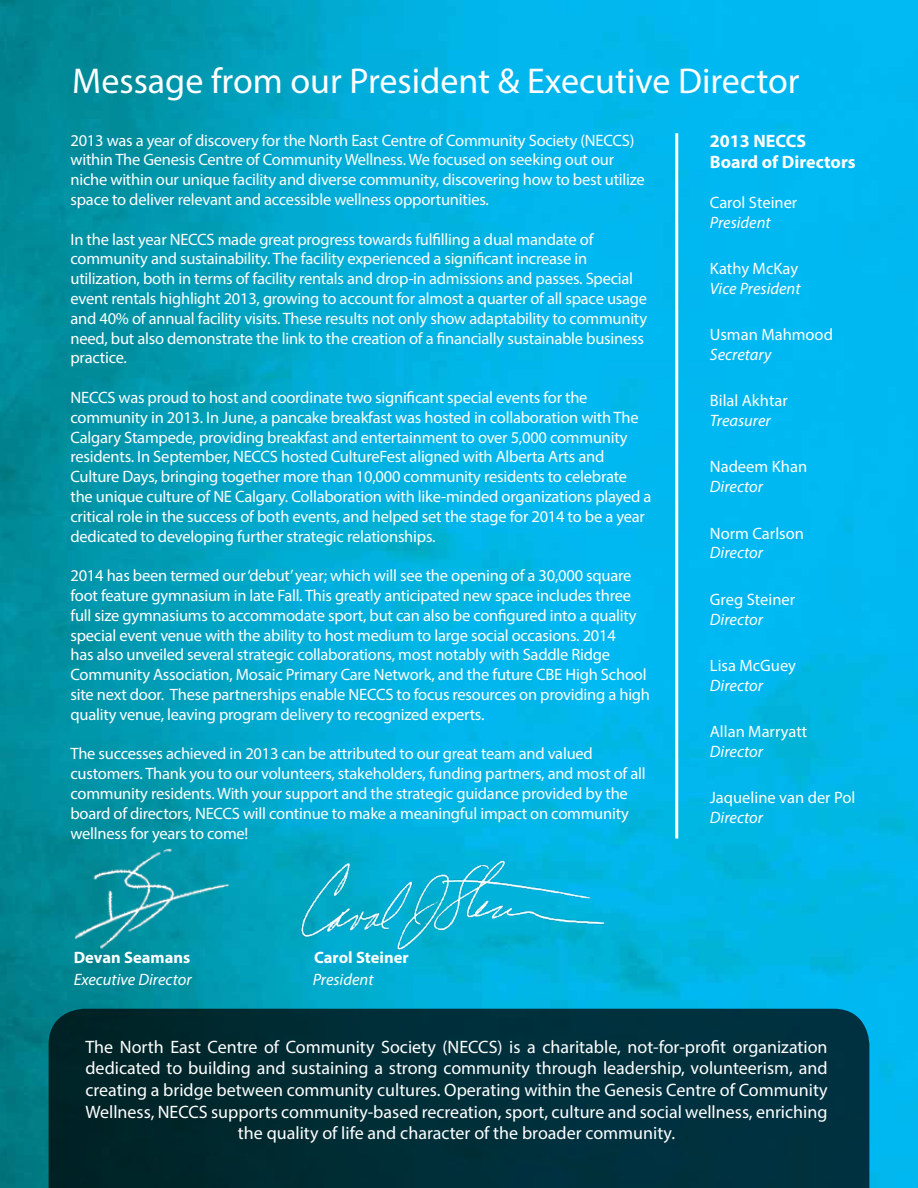
<style>
.page{position:relative;width:918px;height:1188px;background:#fff}
.page>*{position:absolute;margin:0;border:0;box-sizing:border-box;transform-origin:0 0}
.t1{font:36px "Myriad Pro";color:#fff}
.t2{font:18px/21.6px "Myriad Pro";color:#fff;text-align:center}
.t3{font:700 18px/21.6px "Myriad Pro";color:#fff}
.t4{font:16.5px/19.8px "Myriad Pro";letter-spacing:-.015em;color:#fff}
.t5{font:italic 16.5px "Myriad Pro";color:#fff}
.t6{font:700 16.5px "Myriad Pro";color:#fff}
</style>
<div class="page">
<img style="left:0;top:0;width:918px;height:1188px">
<svg style="left:49px;top:1009px;width:820px;height:179px;background:#002d37"></svg>
<img style="left:299px;top:851px;width:309px;height:102px">
<hr style="left:675px;top:133px;width:3px;height:706px;background:#fff">
<img style="left:74px;top:835px;width:164px;height:130px">
<h1 class="t1" style="left:72px;top:59px;width:729px">Message from our President &amp; Executive Director</h1>
<p class="t4" style="left:70px;top:130px;width:576px">2013 was a year of discovery for the North East Centre of Community Society (NECCS) within The Genesis Centre of Community Wellness. We focused on seeking out our niche within our unique facility and diverse community, discovering how to best utilize space to deliver relevant and accessible wellness opportunities.</p>
<p class="t4" style="left:70px;top:229px;width:578px">In the last year NECCS made great progress towards fulfilling a dual mandate of community and sustainability. The facility experienced a significant increase in utilization, both in terms of facility rentals and drop-in admissions and passes. Special event rentals highlight 2013, growing to account for almost a quarter of all space usage and 40% of annual facility visits. These results not only show adaptability to community need, but also demonstrate the link to the creation of a financially sustainable business practice.</p>
<p class="t4" style="left:70px;top:387px;width:583px">NECCS was proud to host and coordinate two significant special events for the community in 2013. In June, a pancake breakfast was hosted in collaboration with The Calgary Stampede, providing breakfast and entertainment to over 5,000 community residents. In September, NECCS hosted CultureFest aligned with Alberta Arts and Culture Days, bringing together more than 10,000 community residents to celebrate the unique culture of NE Calgary. Collaboration with like-minded organizations played a critical role in the success of both events, and helped set the stage for 2014 to be a year dedicated to developing further strategic relationships.</p>
<p class="t4" style="left:70px;top:565px;width:581px">2014 has been termed our ‘debut’ year; which will see the opening of a 30,000 square foot feature gymnasium in late Fall. This greatly anticipated new space includes three full size gymnasiums to accommodate sport, but can also be configured into a quality special event venue with the ability to host medium to large social occasions. 2014<br>has also unveiled several strategic collaborations, most notably with Saddle Ridge Community Association, Mosaic Primary Care Network, and the future CBE High School site next door. These partnerships enable NECCS to focus resources on providing a high quality venue, leaving program delivery to recognized experts.</p>
<p class="t4" style="left:70px;top:744px;width:577px">The successes achieved in 2013 can be attributed to our great team and valued customers. Thank you to our volunteers, stakeholders, funding partners, and most of all community residents. With your support and the strategic guidance provided by the board of directors, NECCS will continue to make a meaningful impact on community wellness for years to come!</p>
<p class="t3" style="left:710px;top:129px;width:147px">2013 NECCS<br>Board of Directors</p>
<p class="t4" style="left:710px;top:192px;width:89px">Carol Steiner</p>
<p class="t5" style="left:710px;top:212px;width:62px">President</p>
<p class="t4" style="left:710px;top:258px;width:90px">Kathy McKay</p>
<p class="t5" style="left:710px;top:278px;width:92px">Vice President</p>
<p class="t4" style="left:710px;top:325px;width:125px">Usman Mahmood</p>
<p class="t5" style="left:710px;top:344px;width:63px">Secretary</p>
<p class="t4" style="left:710px;top:391px;width:80px">Bilal Akhtar</p>
<p class="t5" style="left:710px;top:410px;width:62px">Treasurer</p>
<p class="t4" style="left:710px;top:457px;width:99px">Nadeem Khan</p>
<p class="t5" style="left:710px;top:477px;width:55px">Director</p>
<p class="t4" style="left:710px;top:523px;width:96px">Norm Carlson</p>
<p class="t5" style="left:710px;top:543px;width:55px">Director</p>
<p class="t4" style="left:710px;top:589px;width:87px">Greg Steiner</p>
<p class="t5" style="left:710px;top:609px;width:55px">Director</p>
<p class="t4" style="left:710px;top:655px;width:88px">Lisa McGuey</p>
<p class="t5" style="left:710px;top:675px;width:55px">Director</p>
<p class="t4" style="left:710px;top:721px;width:99px">Allan Marryatt</p>
<p class="t5" style="left:710px;top:741px;width:55px">Director</p>
<p class="t4" style="left:710px;top:788px;width:147px">Jaqueline van der Pol</p>
<p class="t5" style="left:710px;top:807px;width:55px">Director</p>
<p class="t6" style="left:74px;top:947px;width:118px">Devan Seamans</p>
<p class="t6" style="left:314px;top:947px;width:96px">Carol Steiner</p>
<p class="t5" style="left:74px;top:969px;width:119px">Executive Director</p>
<p class="t5" style="left:313px;top:969px;width:62px">President</p>
<p class="t2" style="left:86px;top:1036px;width:744px">The North East Centre of Community Society (NECCS) is a charitable, not-for-profit organization dedicated to building and sustaining a strong community through leadership, volunteerism, and creating a bridge between community cultures. Operating within the Genesis Centre of Community Wellness, NECCS supports community-based recreation, sport, culture and social wellness, enriching the quality of life and character of the broader community.</p>
</div>
